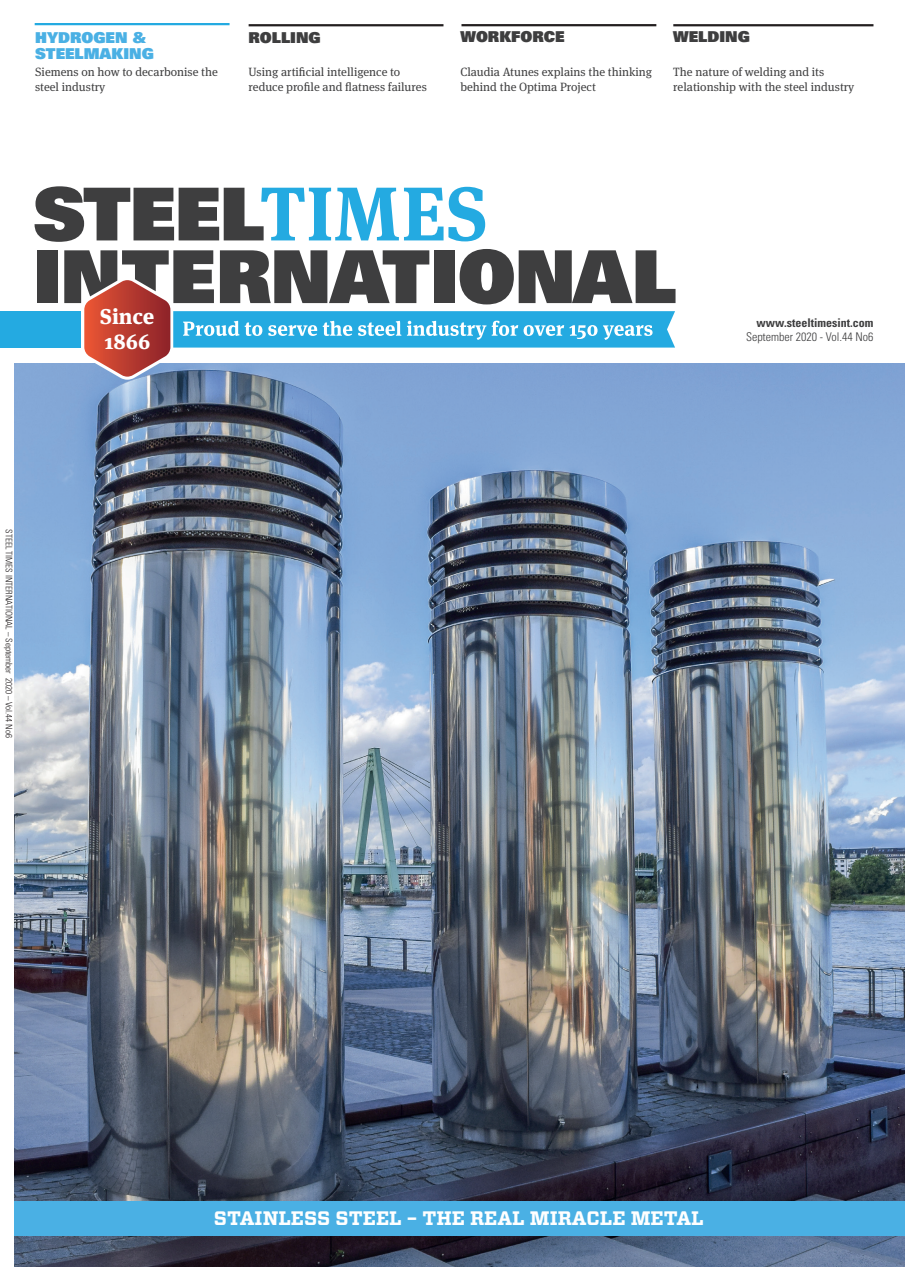
<style>
.page{position:relative;width:905px;height:1267px;background:#fff}
.page>*{position:absolute;margin:0;border:0;box-sizing:border-box;transform-origin:0 0}
.t1{font:800 21.45px/24.5px "Meta Serif Pro";color:#fff}
.t2{font:700 19.5px "Vitesse";color:#fff}
.t3{font:900 15px "Univers";color:#3e3e3f}
.t4{font:900 15px/16.5px "Univers";color:#4ab0e4}
.t5{font:12px/15px "Meta Serif Pro";color:#3e3e3f}
.t6{font:300 condensed 12px "Univers";color:#3e3e3f}
.t7{font:700 condensed 12px "Univers";color:#3e3e3f}
.t8{font:300 condensed 9px "Univers";color:#231f20}
</style>
<div class="page">
<img style="left:14px;top:363px;width:891px;height:903px">
<hr style="left:35px;top:23px;width:195px;height:2px;background:#24aae1">
<hr style="left:249px;top:24px;width:194px;height:2px;background:#231f20">
<hr style="left:673px;top:24px;width:200px;height:2px;background:#231f20">
<hr style="left:461px;top:24px;width:195px;height:2px;background:#231f20">
<div style="left:14px;top:1201px;width:891px;height:34px;background:#4ab0e4"></div>
<div style="left:0;top:311px;width:81px;height:36px;background:#24aae1"></div>
<div style="left:37px;top:250px;width:21px;height:53px;background:#3e3e3f"></div>
<svg style="left:35px;top:186px;width:450px;height:56px"></svg>
<svg style="left:64px;top:249px;width:611px;height:131px"></svg>
<p class="t4" style="left:35px;top:29px;width:120px">HYDROGEN &amp;<br>STEELMAKING</p>
<p class="t3" style="left:249px;top:27px;width:74px">ROLLING</p>
<p class="t3" style="left:460px;top:27px;width:106px">WORKFORCE</p>
<p class="t3" style="left:673px;top:27px;width:78px">WELDING</p>
<p class="t5" style="left:35px;top:64px;width:184px">Siemens on how to decarbonise the steel industry</p>
<p class="t5" style="left:249px;top:64px;width:180px">Using artificial intelligence to reduce profile and flatness failures</p>
<p class="t5" style="left:673px;top:64px;width:183px">The nature of welding and its relationship with the steel industry</p>
<p class="t5" style="left:460px;top:64px;width:193px">Claudia Atunes explains the thinking behind the Optima Project</p>
<p class="t8" style="left:14px;top:529px;width:210px;rotate:90deg">STEEL TIMES INTERNATIONAL – September 2020 – Vol.44 No6</p>
<h1 class="t1" style="left:100px;top:302px;width:56px">Since<br>1866</h1>
<p class="t7" style="left:756px;top:316px;width:118px">www.steeltimesint.com</p>
<p class="t6" style="left:746px;top:329px;width:129px">September 2020 - Vol.44 No6</p>
<h2 class="t2" style="left:214px;top:1205px;width:491px">STAINLESS STEEL – THE REAL MIRACLE METAL</h2>
</div>
